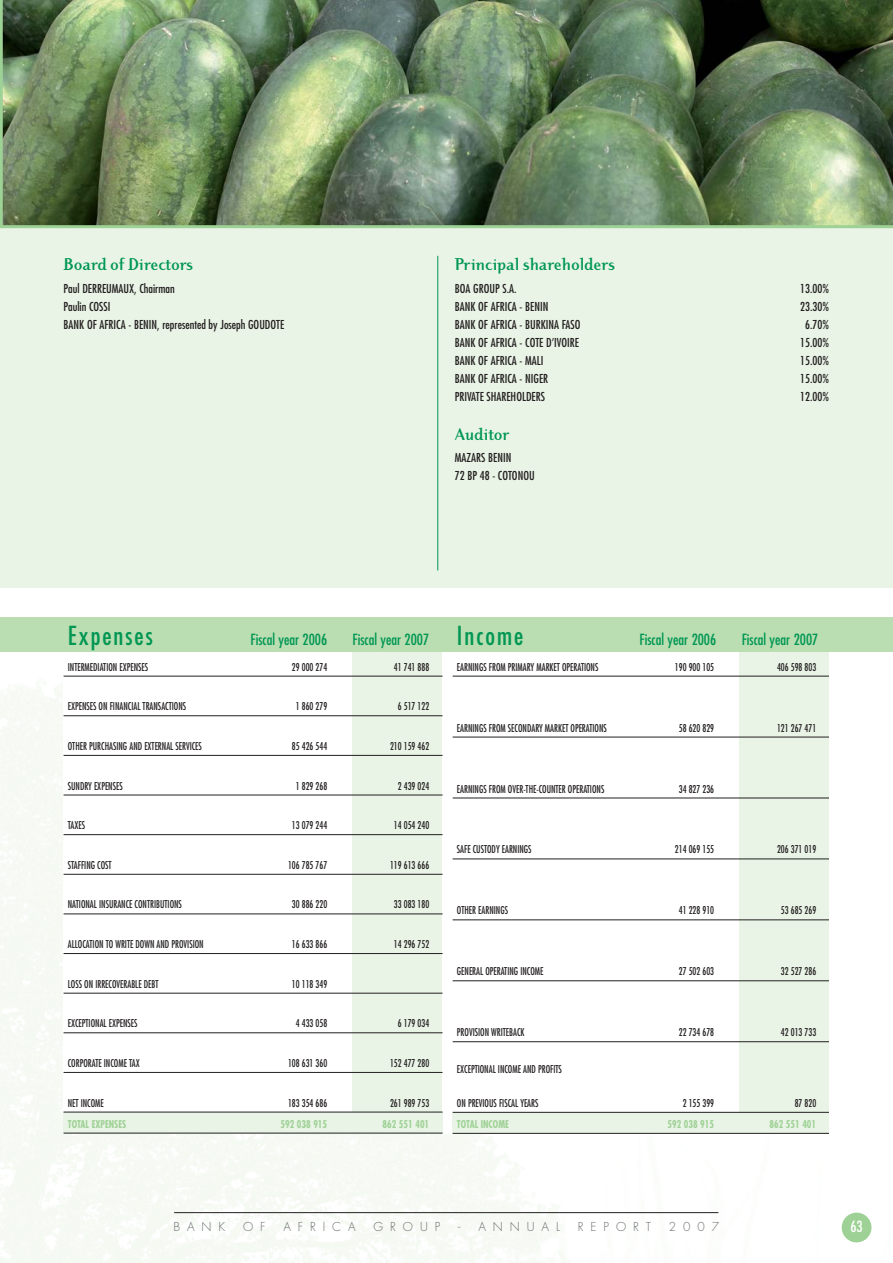
<style>
.page{position:relative;width:893px;height:1263px;background:#fff}
.page>*{position:absolute;margin:0;border:0;box-sizing:border-box;transform-origin:0 0}
.t1{font:condensed 25.5px "Futura";letter-spacing:.08em;color:#009653}
.t2{font:700 18px "Dyadis ITC";color:#009653}
.t3{font:condensed 15px "Futura";color:#009653}
.t4{font:condensed 15px "Futura";color:#fff}
.t5{font:condensed 12px/18px "Futura";color:#231f20}
.t6{font:300 12px "Futura";letter-spacing:.585em;color:#6d6e70}
.t7{font:condensed 10.5px "Futura";color:#231f20;scale:.9 1}
.t8{font:700 condensed 10.5px "Futura";color:#9ed195;scale:.9 1}
</style>
<div class="page">
<div style="left:740px;top:619px;width:89px;height:513px;background:#e9f4e6"></div>
<div style="left:453px;top:1113px;width:376px;height:21px;background:#e9f4e6"></div>
<div style="left:64px;top:1113px;width:379px;height:21px;background:#e9f4e6"></div>
<hr style="left:453px;top:676px;width:376px;height:1px;background:#231f20">
<hr style="left:453px;top:737px;width:376px;height:1px;background:#231f20">
<hr style="left:453px;top:798px;width:376px;height:1px;background:#231f20">
<hr style="left:453px;top:858px;width:376px;height:1px;background:#231f20">
<hr style="left:453px;top:919px;width:376px;height:1px;background:#231f20">
<hr style="left:453px;top:980px;width:376px;height:1px;background:#231f20">
<hr style="left:453px;top:1041px;width:376px;height:1px;background:#231f20">
<hr style="left:453px;top:1112px;width:376px;height:1px;background:#231f20">
<hr style="left:453px;top:1133px;width:376px;height:1px;background:#231f20">
<div style="left:0;top:162px;width:893px;height:425px;background:#e9f4e6"></div>
<hr style="left:437px;top:256px;width:1px;height:314px;background:#009653">
<div style="left:353px;top:617px;width:89px;height:513px;background:#e9f4e6"></div>
<div style="left:0;top:617px;width:893px;height:34px;background:#badeb1"></div>
<hr style="left:64px;top:676px;width:378px;height:1px;background:#231f20">
<hr style="left:64px;top:715px;width:378px;height:1px;background:#231f20">
<hr style="left:64px;top:755px;width:378px;height:1px;background:#231f20">
<hr style="left:64px;top:795px;width:378px;height:1px;background:#231f20">
<hr style="left:64px;top:834px;width:378px;height:1px;background:#231f20">
<hr style="left:64px;top:874px;width:378px;height:1px;background:#231f20">
<hr style="left:64px;top:913px;width:378px;height:1px;background:#231f20">
<hr style="left:64px;top:953px;width:378px;height:1px;background:#231f20">
<hr style="left:64px;top:993px;width:378px;height:1px;background:#231f20">
<hr style="left:64px;top:1032px;width:378px;height:1px;background:#231f20">
<hr style="left:64px;top:1072px;width:378px;height:1px;background:#231f20">
<hr style="left:64px;top:1112px;width:378px;height:1px;background:#231f20">
<hr style="left:64px;top:1133px;width:378px;height:1px;background:#231f20">
<img style="left:0;top:1px;width:893px;height:227px">
<hr style="left:174px;top:1212px;width:544px;height:1px;background:#231f20">
<div style="left:842px;top:1212px;width:29px;height:30px;background:#9ed195;border-radius:50%"></div>
<h2 class="t2" style="left:64px;top:257px;width:131px">Board of Directors</h2>
<p class="t5" style="left:64px;top:280px;width:222px">Paul DERREUMAUX, Chairman<br>Paulin COSSI<br>BANK OF AFRICA - BENIN, represented by Joseph GOUDOTE</p>
<h2 class="t2" style="left:455px;top:257px;width:162px">Principal shareholders</h2>
<p class="t5" style="left:455px;top:280px;width:63px">BOA GROUP S.A.</p>
<p class="t5" style="left:800px;top:280px;width:30px">13.00%</p>
<p class="t5" style="left:455px;top:298px;width:95px">BANK OF AFRICA - BENIN</p>
<p class="t5" style="left:800px;top:298px;width:30px">23.30%</p>
<p class="t5" style="left:455px;top:316px;width:127px">BANK OF AFRICA - BURKINA FASO</p>
<p class="t5" style="left:805px;top:316px;width:25px">6.70%</p>
<p class="t5" style="left:455px;top:334px;width:126px">BANK OF AFRICA - COTE D’IVOIRE</p>
<p class="t5" style="left:800px;top:334px;width:30px">15.00%</p>
<p class="t5" style="left:455px;top:352px;width:90px">BANK OF AFRICA - MALI</p>
<p class="t5" style="left:800px;top:352px;width:30px">15.00%</p>
<p class="t5" style="left:455px;top:370px;width:95px">BANK OF AFRICA - NIGER</p>
<p class="t5" style="left:800px;top:370px;width:30px">15.00%</p>
<p class="t5" style="left:455px;top:388px;width:92px">PRIVATE SHAREHOLDERS</p>
<p class="t5" style="left:800px;top:388px;width:30px">12.00%</p>
<h2 class="t2" style="left:455px;top:427px;width:57px">Auditor</h2>
<p class="t5" style="left:455px;top:450px;width:81px">MAZARS BENIN<br>72 BP 48 - COTONOU</p>
<h1 class="t1" style="left:68px;top:624px;width:86px">Expenses</h1>
<h3 class="t3" style="left:251px;top:632px;width:78px">Fiscal year 2006</h3>
<h3 class="t3" style="left:353px;top:632px;width:78px">Fiscal year 2007</h3>
<p class="t7" style="left:68px;top:662px;width:91px">INTERMEDIATION EXPENSES</p>
<p class="t7" style="left:68px;top:701px;width:133px">EXPENSES ON FINANCIAL TRANSACTIONS</p>
<p class="t7" style="left:68px;top:741px;width:150px">OTHER PURCHASING AND EXTERNAL SERVICES</p>
<p class="t7" style="left:68px;top:781px;width:62px">SUNDRY EXPENSES</p>
<p class="t7" style="left:68px;top:820px;width:21px">TAXES</p>
<p class="t7" style="left:68px;top:860px;width:50px">STAFFING COST</p>
<p class="t7" style="left:68px;top:900px;width:128px">NATIONAL INSURANCE CONTRIBUTIONS</p>
<p class="t7" style="left:68px;top:939px;width:153px">ALLOCATION TO WRITE DOWN AND PROVISION</p>
<p class="t7" style="left:68px;top:979px;width:102px">LOSS ON IRRECOVERABLE DEBT</p>
<p class="t7" style="left:68px;top:1018px;width:79px">EXCEPTIONAL EXPENSES</p>
<p class="t7" style="left:68px;top:1058px;width:81px">CORPORATE INCOME TAX</p>
<p class="t7" style="left:68px;top:1098px;width:42px">NET INCOME</p>
<p class="t8" style="left:68px;top:1119px;width:66px">TOTAL EXPENSES</p>
<p class="t7" style="left:292px;top:662px;width:41px">29 000 274</p>
<p class="t7" style="left:394px;top:662px;width:41px">41 741 888</p>
<p class="t7" style="left:296px;top:701px;width:36px">1 860 279</p>
<p class="t7" style="left:398px;top:701px;width:36px">6 517 122</p>
<p class="t7" style="left:292px;top:741px;width:41px">85 426 544</p>
<p class="t7" style="left:390px;top:741px;width:45px">210 159 462</p>
<p class="t7" style="left:296px;top:781px;width:36px">1 829 268</p>
<p class="t7" style="left:398px;top:781px;width:36px">2 439 024</p>
<p class="t7" style="left:292px;top:820px;width:41px">13 079 244</p>
<p class="t7" style="left:394px;top:820px;width:41px">14 054 240</p>
<p class="t7" style="left:288px;top:860px;width:45px">106 785 767</p>
<p class="t7" style="left:390px;top:860px;width:45px">119 613 666</p>
<p class="t7" style="left:292px;top:900px;width:41px">30 886 220</p>
<p class="t7" style="left:394px;top:900px;width:41px">33 083 180</p>
<p class="t7" style="left:292px;top:939px;width:41px">16 633 866</p>
<p class="t7" style="left:394px;top:939px;width:41px">14 296 752</p>
<p class="t7" style="left:292px;top:979px;width:41px">10 118 349</p>
<p class="t7" style="left:296px;top:1018px;width:36px">4 433 058</p>
<p class="t7" style="left:398px;top:1018px;width:36px">6 179 034</p>
<p class="t7" style="left:288px;top:1058px;width:45px">108 631 360</p>
<p class="t7" style="left:390px;top:1058px;width:45px">152 477 280</p>
<p class="t7" style="left:288px;top:1098px;width:45px">183 354 686</p>
<p class="t7" style="left:390px;top:1098px;width:45px">261 989 753</p>
<p class="t8" style="left:280px;top:1119px;width:53px">592 038 915</p>
<p class="t8" style="left:382px;top:1119px;width:53px">862 551 401</p>
<h1 class="t1" style="left:457px;top:624px;width:68px">Income</h1>
<h3 class="t3" style="left:640px;top:633px;width:78px">Fiscal year 2006</h3>
<h3 class="t3" style="left:742px;top:633px;width:78px">Fiscal year 2007</h3>
<p class="t7" style="left:675px;top:662px;width:45px">190 900 105</p>
<p class="t7" style="left:777px;top:662px;width:45px">406 598 803</p>
<p class="t7" style="left:457px;top:662px;width:159px">EARNINGS FROM PRIMARY MARKET OPERATIONS</p>
<p class="t7" style="left:457px;top:723px;width:168px">EARNINGS FROM SECONDARY MARKET OPERATIONS</p>
<p class="t7" style="left:679px;top:723px;width:41px">58 620 829</p>
<p class="t7" style="left:777px;top:723px;width:45px">121 267 471</p>
<p class="t7" style="left:457px;top:784px;width:165px">EARNINGS FROM OVER-THE-COUNTER OPERATIONS</p>
<p class="t7" style="left:679px;top:784px;width:41px">34 827 236</p>
<p class="t7" style="left:457px;top:845px;width:85px">SAFE CUSTODY EARNINGS</p>
<p class="t7" style="left:675px;top:845px;width:45px">214 069 155</p>
<p class="t7" style="left:777px;top:845px;width:45px">206 371 019</p>
<p class="t7" style="left:457px;top:906px;width:58px">OTHER EARNINGS</p>
<p class="t7" style="left:679px;top:906px;width:41px">41 228 910</p>
<p class="t7" style="left:781px;top:906px;width:41px">53 685 269</p>
<p class="t7" style="left:457px;top:966px;width:98px">GENERAL OPERATING INCOME</p>
<p class="t7" style="left:679px;top:966px;width:41px">27 502 603</p>
<p class="t7" style="left:781px;top:966px;width:41px">32 527 286</p>
<p class="t7" style="left:457px;top:1027px;width:77px">PROVISION WRITEBACK</p>
<p class="t7" style="left:457px;top:1064px;width:118px">EXCEPTIONAL INCOME AND PROFITS</p>
<p class="t7" style="left:457px;top:1098px;width:92px">ON PREVIOUS FISCAL YEARS</p>
<p class="t8" style="left:457px;top:1119px;width:59px">TOTAL INCOME</p>
<p class="t7" style="left:679px;top:1027px;width:41px">22 734 678</p>
<p class="t7" style="left:781px;top:1027px;width:41px">42 013 733</p>
<p class="t7" style="left:683px;top:1098px;width:36px">2 155 399</p>
<p class="t7" style="left:795px;top:1098px;width:25px">87 820</p>
<p class="t8" style="left:667px;top:1119px;width:53px">592 038 915</p>
<p class="t8" style="left:769px;top:1119px;width:53px">862 551 401</p>
<p class="t6" style="left:173px;top:1221px;width:53px">BANK</p>
<p class="t6" style="left:243px;top:1221px;width:24px">O F</p>
<p class="t6" style="left:283px;top:1221px;width:74px">AFRICA</p>
<p class="t6" style="left:373px;top:1221px;width:68px">GROUP</p>
<p class="t6" style="left:458px;top:1221px;width:103px">- ANNUAL</p>
<p class="t6" style="left:578px;top:1221px;width:75px">REPORT</p>
<p class="t6" style="left:669px;top:1221px;width:52px">2007</p>
<h3 class="t4" style="left:850px;top:1219px;width:14px">63</h3>
</div>
